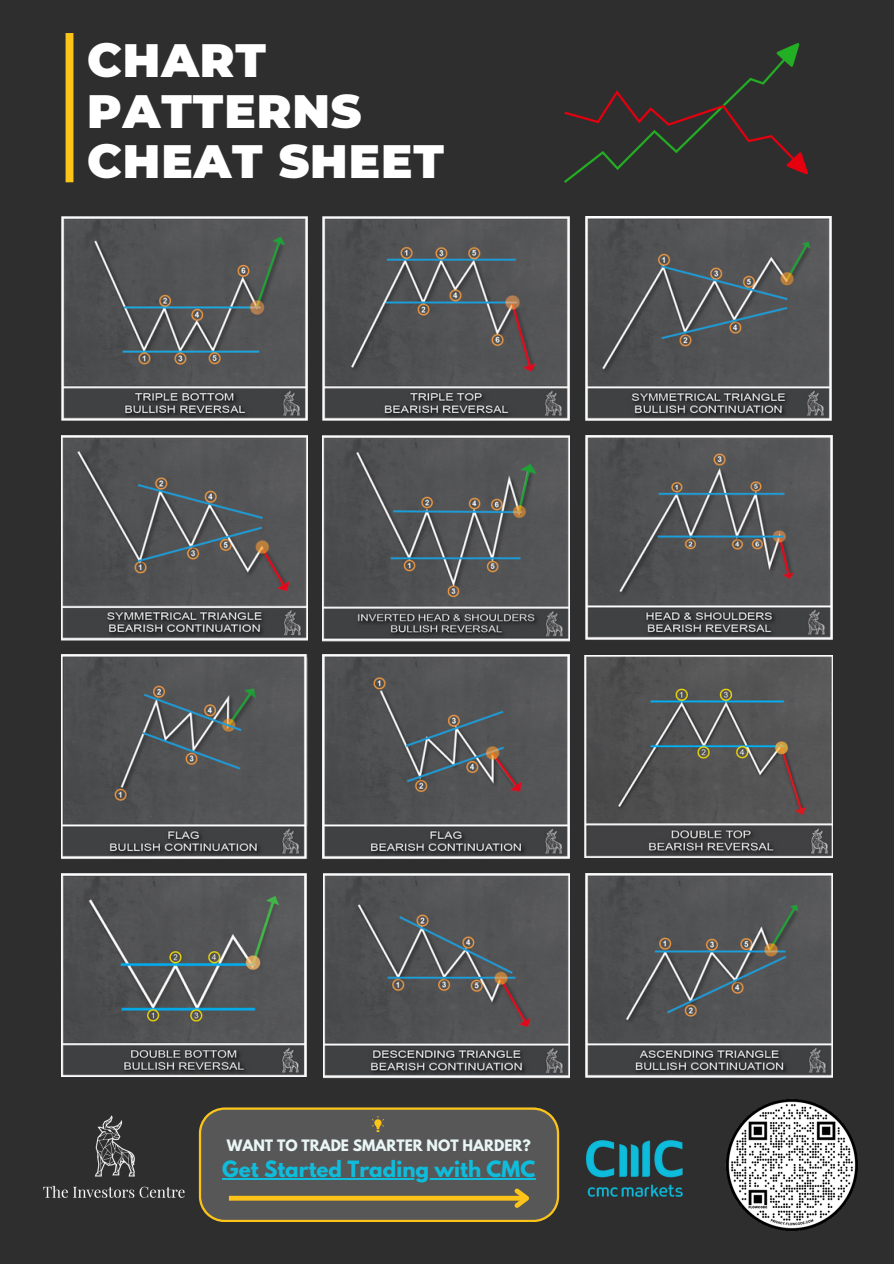
<style>
.page{position:relative;width:894px;height:1264px;background:#fff}
.page>*{position:absolute;margin:0;border:0;box-sizing:border-box;transform-origin:0 0}
.t1{font:900 46.65px/50.7px "Montserrat";letter-spacing:.02em;color:#fff}
.t2{font:700 19.8px "League Spartan";color:#0fbcdc}
.t3{font:700 13.95px "League Spartan";color:#e9f6f5}
</style>
<div class="page">
<div style="left:0;top:0;width:893px;height:1263px;background:#2e2e2e"></div>
<div style="left:66px;top:33px;width:7px;height:149px;background:#fcc419"></div>
<img style="left:564px;top:44px;width:243px;height:138px">
<img style="left:61px;top:216px;width:247px;height:205px">
<img style="left:323px;top:216px;width:246px;height:205px">
<img style="left:585px;top:216px;width:246px;height:205px">
<img style="left:61px;top:435px;width:247px;height:206px">
<img style="left:61px;top:655px;width:247px;height:204px">
<img style="left:323px;top:435px;width:246px;height:207px">
<img style="left:585px;top:435px;width:246px;height:205px">
<img style="left:323px;top:655px;width:246px;height:204px">
<img style="left:323px;top:873px;width:246px;height:206px">
<img style="left:585px;top:873px;width:247px;height:205px">
<img style="left:584px;top:655px;width:248px;height:202px">
<img style="left:61px;top:873px;width:246px;height:203px">
<img style="left:725px;top:1098px;width:133px;height:133px">
<svg style="left:199px;top:1107px;width:360px;height:114px;background:#636052"></svg>
<hr style="left:222px;top:1178px;width:313px;height:1px;background:#0fbcdc">
<img style="left:586px;top:1140px;width:97px;height:57px">
<img style="left:44px;top:1115px;width:140px;height:82px">
<p class="t1" style="left:87px;top:35px;width:358px">CHART<br>PATTERNS<br>CHEAT SHEET</p>
<p class="t3" style="left:227px;top:1138px;width:305px">WANT TO TRADE SMARTER NOT HARDER?</p>
<h1 class="t2" style="left:222px;top:1159px;width:314px">Get Started Trading with CMC</h1>
</div>
